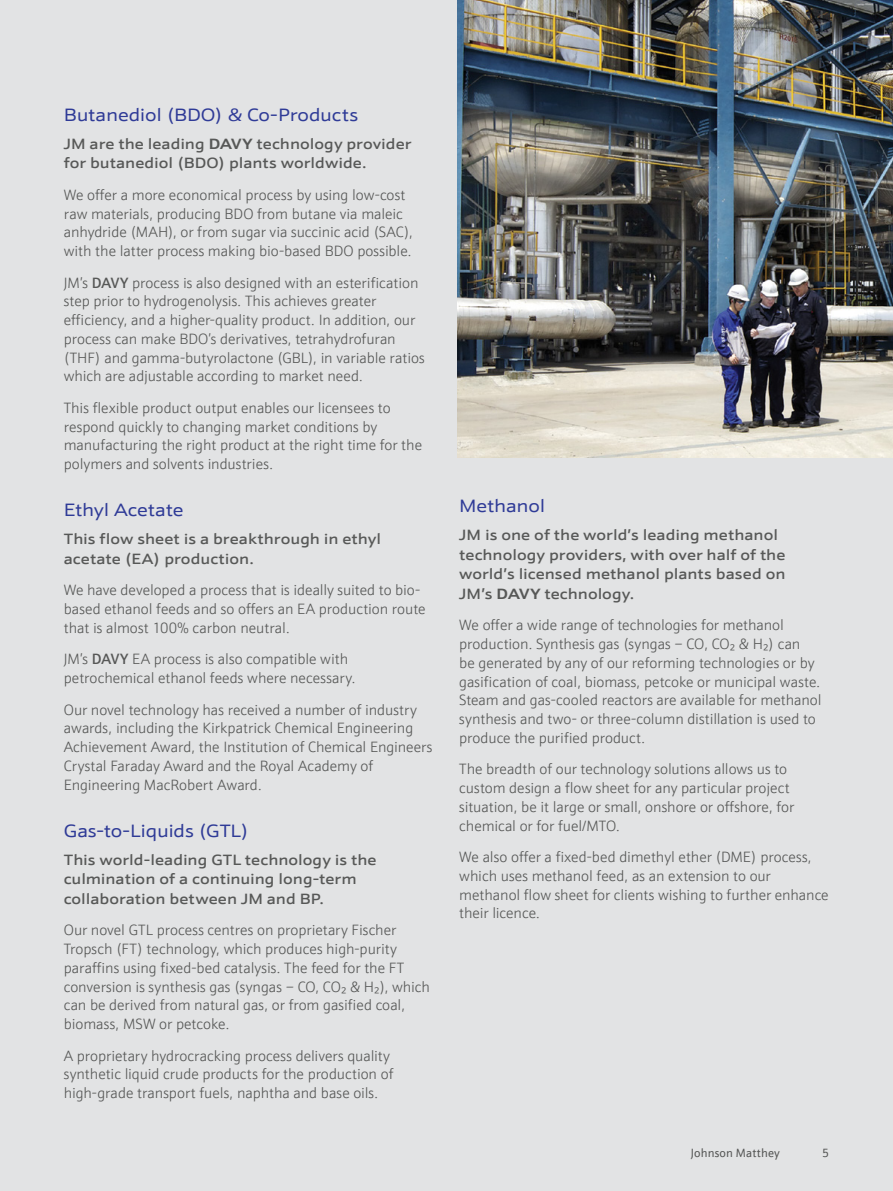
<style>
.page{position:relative;width:893px;height:1191px;background:#e2e3e4}
.page>*{position:absolute;margin:0;border:0;box-sizing:border-box;transform-origin:0 0}
.t1{font:18px "JM Sans Extended";letter-spacing:-.015em;color:#2f3b97}
.t2{font:300 15px/18.8px "JM Sans";letter-spacing:-.005em;color:#575857}
.t3{font:500 15px/19.5px "JM Sans Extended";color:#575857}
.t4{font:12px "JM Sans";letter-spacing:.01em;color:#575857}
.s1{font-weight:700}
.s2{font-weight:500}
</style>
<div class="page">
<img style="left:457px;top:0;width:436px;height:457px">
<p class="t1" style="left:64px;top:104px;width:296px">Butanediol (BDO) &amp; Co‑Products</p>
<p class="t3" style="left:64px;top:134px;width:349px">JM are the leading <span class="s1">DAVY</span> technology provider for butanediol (BDO) plants worldwide.</p>
<p class="t2" style="left:64px;top:185px;width:351px">We offer a more economical process by using low-cost raw materials, producing BDO from butane via maleic anhydride (MAH), or from sugar via succinic acid (SAC), with the latter process making bio-based BDO possible.</p>
<p class="t2" style="left:64px;top:273px;width:363px">JM’s <span class="s2">DAVY</span> process is also designed with an esterification step prior to hydrogenolysis. This achieves greater efficiency, and a higher-quality product. In addition, our process can make BDO’s derivatives, tetrahydrofuran (THF) and gamma-butyrolactone (GBL), in variable ratios which are adjustable according to market need.</p>
<p class="t2" style="left:64px;top:398px;width:360px">This flexible product output enables our licensees to respond quickly to changing market conditions by manufacturing the right product at the right time for the polymers and solvents industries.</p>
<p class="t1" style="left:64px;top:499px;width:121px">Ethyl Acetate</p>
<p class="t3" style="left:64px;top:529px;width:319px">This flow sheet is a breakthrough in ethyl acetate (EA) production.</p>
<p class="t2" style="left:64px;top:580px;width:363px">We have developed a process that is ideally suited to bio&shy;based ethanol feeds and so offers an EA production route that is almost 100% carbon neutral.</p>
<p class="t2" style="left:64px;top:649px;width:293px">JM’s <span class="s2">DAVY</span> EA process is also compatible with petrochemical ethanol feeds where necessary.</p>
<p class="t2" style="left:64px;top:700px;width:370px">Our novel technology has received a number of industry awards, including the Kirkpatrick Chemical Engineering Achievement Award, the Institution of Chemical Engineers Crystal Faraday Award and the Royal Academy of Engineering MacRobert Award.</p>
<p class="t1" style="left:64px;top:820px;width:187px">Gas-to-Liquids (GTL)</p>
<p class="t3" style="left:64px;top:850px;width:314px">This world-leading GTL technology is the culmination of a continuing long-term collaboration between JM and BP.</p>
<p class="t2" style="left:64px;top:920px;width:368px">Our novel GTL process centres on proprietary Fischer Tropsch (FT) technology, which produces high-purity paraffins using fixed-bed catalysis. The feed for the FT conversion is synthesis gas (syngas – CO, CO₂ &amp; H₂), which can be derived from natural gas, or from gasified coal, biomass, MSW or petcoke.</p>
<p class="t2" style="left:64px;top:1046px;width:331px">A proprietary hydrocracking process delivers quality synthetic liquid crude products for the production of high‑grade transport fuels, naphtha and base oils.</p>
<p class="t1" style="left:459px;top:495px;width:88px">Methanol</p>
<p class="t3" style="left:459px;top:525px;width:328px">JM is one of the world’s leading methanol technology providers, with over half of the world’s licensed methanol plants based on JM’s <span class="s1">DAVY</span> technology.</p>
<p class="t2" style="left:459px;top:616px;width:364px">We offer a wide range of technologies for methanol production. Synthesis gas (syngas – CO, CO₂ &amp; H₂) can<br>be generated by any of our reforming technologies or by gasification of coal, biomass, petcoke or municipal waste.<br>Steam and gas-cooled reactors are available for methanol synthesis and two- or three-column distillation is used to produce the purified product.</p>
<p class="t2" style="left:459px;top:760px;width:337px">The breadth of our technology solutions allows us to custom design a flow sheet for any particular project situation, be it large or small, onshore or offshore, for chemical or for fuel/MTO.</p>
<p class="t2" style="left:459px;top:847px;width:371px">We also offer a fixed-bed dimethyl ether (DME) process, which uses methanol feed, as an extension to our methanol flow sheet for clients wishing to further enhance their licence.</p>
<p class="t4" style="left:691px;top:1145px;width:90px">Johnson Matthey</p>
<p class="t4" style="left:822px;top:1145px;width:8px">5</p>
</div>
